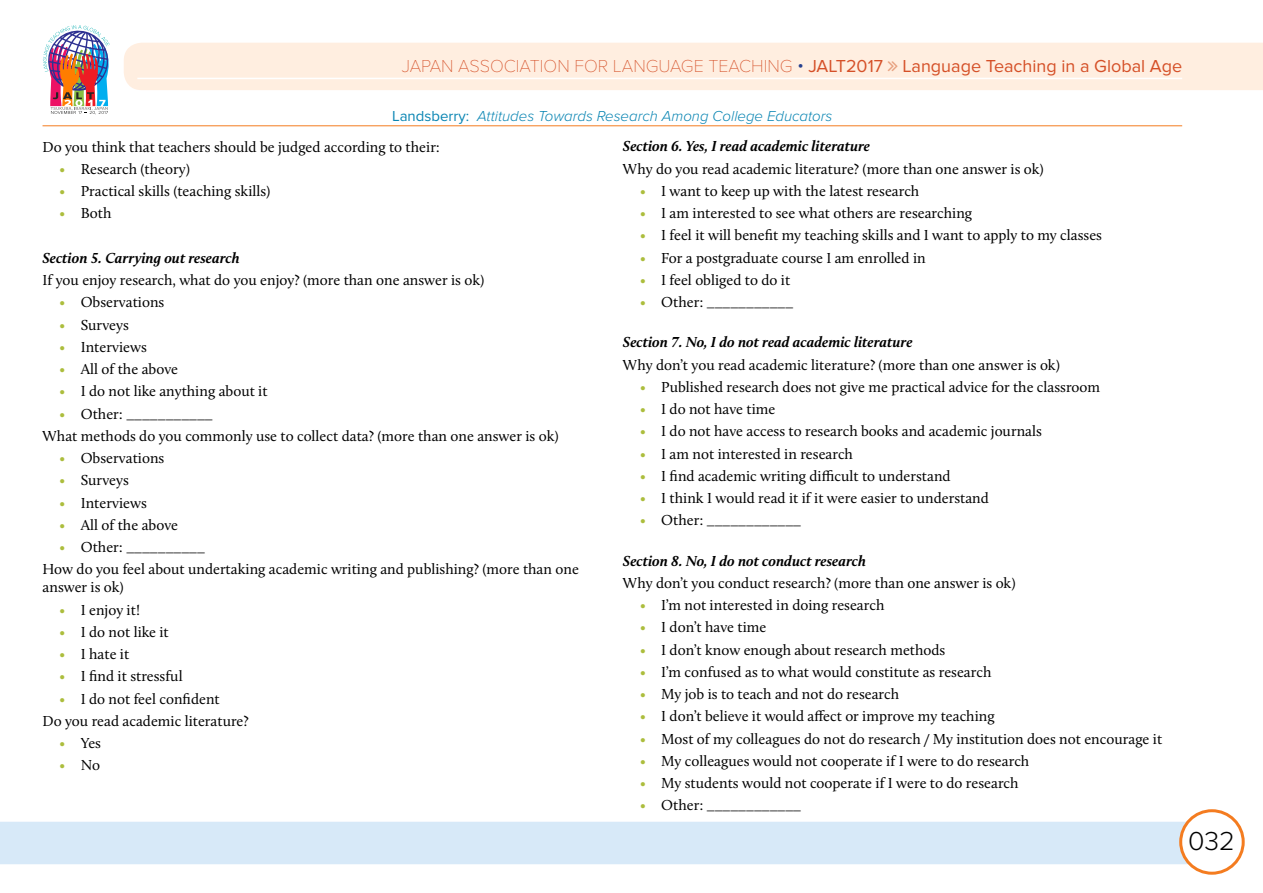
<style>
.page{position:relative;width:1263px;height:893px;background:#fff}
.page>*{position:absolute;margin:0;border:0;box-sizing:border-box;transform-origin:0 0}
.t1{font:300 27px "Proxima Nova";color:#000}
.t2{font:18px "Proxima Nova";color:#d55028}
.t3{font:15px/22.2px "Calluna";color:#000}
.t4{font:italic 700 15px "Calluna";color:#000}
.t5{font:italic 300 15px "Proxima Nova";color:#0985b3}
.s1{font-family:"Proxima Nova T";font-weight:100}
.s2{font-weight:300;color:#25408f}
.s3{font-weight:400;font-style:normal}
.s4{color:#acbd3c}
</style>
<div class="page">
<div style="left:0;top:822px;width:1190px;height:42px;background:#d7e9f8"></div>
<div style="left:1181px;top:811px;width:62px;height:62px;background:#fff;border-radius:50%"></div>
<div style="left:1179px;top:809px;width:66px;height:66px;border:3px solid #f47c20;border-radius:50%"></div>
<div style="left:124px;top:43px;width:1139px;height:47px;background:#ffeee0"></div>
<hr style="left:137px;top:78px;width:1045px;height:1px;background:#fff">
<hr style="left:43px;top:126px;width:1139px;height:1px;background:#f47c20">
<img style="left:43px;top:25px;width:67px;height:90px">
<svg style="left:888px;top:61px;width:9px;height:10px"></svg>
<p class="t2" style="left:402px;top:55px;width:782px"><span class="s1">JAPAN ASSOCIATION FOR LANGUAGE TEACHING</span> <span class="s2">•</span> JALT2017 Language Teaching in a Global Age</p>
<p class="t5" style="left:392px;top:108px;width:442px"><span class="s3">Landsberry:</span> Attitudes Towards Research Among College Educators</p>
<p class="t3" style="left:43px;top:135px;width:399px">Do you think that teachers should be judged according to their:</p>
<p class="t3" style="left:60px;top:158px;width:132px"><span class="s4">•</span> Research (theory)</p>
<p class="t3" style="left:60px;top:180px;width:212px"><span class="s4">•</span> Practical skills (teaching skills)</p>
<p class="t3" style="left:60px;top:202px;width:53px"><span class="s4">•</span> Both</p>
<p class="t4" style="left:43px;top:248px;width:199px">Section 5. Carrying out research</p>
<p class="t3" style="left:43px;top:269px;width:443px">If you enjoy research, what do you enjoy? (more than one answer is ok)</p>
<p class="t3" style="left:60px;top:291px;width:106px"><span class="s4">•</span> Observations</p>
<p class="t3" style="left:60px;top:313px;width:71px"><span class="s4">•</span> Surveys</p>
<p class="t3" style="left:60px;top:336px;width:89px"><span class="s4">•</span> Interviews</p>
<p class="t3" style="left:60px;top:358px;width:120px"><span class="s4">•</span> All of the above</p>
<p class="t3" style="left:60px;top:380px;width:210px"><span class="s4">•</span> I do not like anything about it</p>
<p class="t3" style="left:43px;top:402px;width:518px;text-indent:17px"><span class="s4">•</span> Other: ___________<br>What methods do you commonly use to collect data? (more than one answer is ok)</p>
<p class="t3" style="left:60px;top:447px;width:106px"><span class="s4">•</span> Observations</p>
<p class="t3" style="left:60px;top:469px;width:71px"><span class="s4">•</span> Surveys</p>
<p class="t3" style="left:60px;top:491px;width:89px"><span class="s4">•</span> Interviews</p>
<p class="t3" style="left:60px;top:513px;width:120px"><span class="s4">•</span> All of the above</p>
<p class="t3" style="left:43px;top:536px;width:538px;text-indent:17px"><span class="s4">•</span> Other: __________<br>How do you feel about undertaking academic writing and publishing? (more than one</p>
<p class="t3" style="left:43px;top:576px;width:83px">answer is ok)</p>
<p class="t3" style="left:60px;top:598px;width:82px"><span class="s4">•</span> I enjoy it!</p>
<p class="t3" style="left:60px;top:620px;width:111px"><span class="s4">•</span> I do not like it</p>
<p class="t3" style="left:60px;top:643px;width:71px"><span class="s4">•</span> I hate it</p>
<p class="t3" style="left:60px;top:665px;width:125px"><span class="s4">•</span> I find it stressful</p>
<p class="t3" style="left:43px;top:687px;width:208px;text-indent:17px"><span class="s4">•</span> I do not feel confident<br>Do you read academic literature?</p>
<p class="t3" style="left:60px;top:732px;width:43px"><span class="s4">•</span> Yes</p>
<p class="t3" style="left:60px;top:754px;width:42px"><span class="s4">•</span> No</p>
<p class="t4" style="left:623px;top:137px;width:249px">Section 6. Yes, I read academic literature</p>
<p class="t3" style="left:623px;top:157px;width:422px">Why do you read academic literature? (more than one answer is ok)</p>
<p class="t3" style="left:640px;top:180px;width:281px"><span class="s4">•</span> I want to keep up with the latest research</p>
<p class="t3" style="left:640px;top:202px;width:334px"><span class="s4">•</span> I am interested to see what others are researching</p>
<p class="t3" style="left:640px;top:224px;width:463px"><span class="s4">•</span> I feel it will benefit my teaching skills and I want to apply to my classes</p>
<p class="t3" style="left:640px;top:246px;width:287px"><span class="s4">•</span> For a postgraduate course I am enrolled in</p>
<p class="t3" style="left:640px;top:269px;width:152px"><span class="s4">•</span> I feel obliged to do it</p>
<p class="t3" style="left:640px;top:291px;width:155px"><span class="s4">•</span> Other: ___________</p>
<p class="t4" style="left:623px;top:333px;width:291px">Section 7. No, I do not read academic literature</p>
<p class="t3" style="left:623px;top:353px;width:438px">Why don’t you read academic literature? (more than one answer is ok)</p>
<p class="t3" style="left:640px;top:376px;width:462px"><span class="s4">•</span> Published research does not give me practical advice for the classroom</p>
<p class="t3" style="left:640px;top:398px;width:137px"><span class="s4">•</span> I do not have time</p>
<p class="t3" style="left:640px;top:420px;width:403px"><span class="s4">•</span> I do not have access to research books and academic journals</p>
<p class="t3" style="left:640px;top:442px;width:215px"><span class="s4">•</span> I am not interested in research</p>
<p class="t3" style="left:640px;top:465px;width:312px"><span class="s4">•</span> I find academic writing difficult to understand</p>
<p class="t3" style="left:640px;top:487px;width:350px"><span class="s4">•</span> I think I would read it if it were easier to understand</p>
<p class="t3" style="left:640px;top:509px;width:163px"><span class="s4">•</span> Other: ____________</p>
<p class="t4" style="left:623px;top:551px;width:244px">Section 8. No, I do not conduct research</p>
<p class="t3" style="left:623px;top:572px;width:394px">Why don’t you conduct research? (more than one answer is ok)</p>
<p class="t3" style="left:640px;top:594px;width:246px"><span class="s4">•</span> I’m not interested in doing research</p>
<p class="t3" style="left:640px;top:616px;width:128px"><span class="s4">•</span> I don’t have time</p>
<p class="t3" style="left:640px;top:638px;width:307px"><span class="s4">•</span> I don’t know enough about research methods</p>
<p class="t3" style="left:640px;top:661px;width:353px"><span class="s4">•</span> I’m confused as to what would constitute as research</p>
<p class="t3" style="left:640px;top:683px;width:261px"><span class="s4">•</span> My job is to teach and not do research</p>
<p class="t3" style="left:640px;top:705px;width:356px"><span class="s4">•</span> I don’t believe it would affect or improve my teaching</p>
<p class="t3" style="left:640px;top:727px;width:524px"><span class="s4">•</span> Most of my colleagues do not do research / My institution does not encourage it</p>
<p class="t3" style="left:640px;top:749px;width:391px"><span class="s4">•</span> My colleagues would not cooperate if I were to do research</p>
<p class="t3" style="left:640px;top:772px;width:380px"><span class="s4">•</span> My students would not cooperate if I were to do research</p>
<p class="t3" style="left:640px;top:794px;width:163px"><span class="s4">•</span> Other: ____________</p>
<h1 class="t1" style="left:1188px;top:825px;width:48px">032</h1>
</div>
